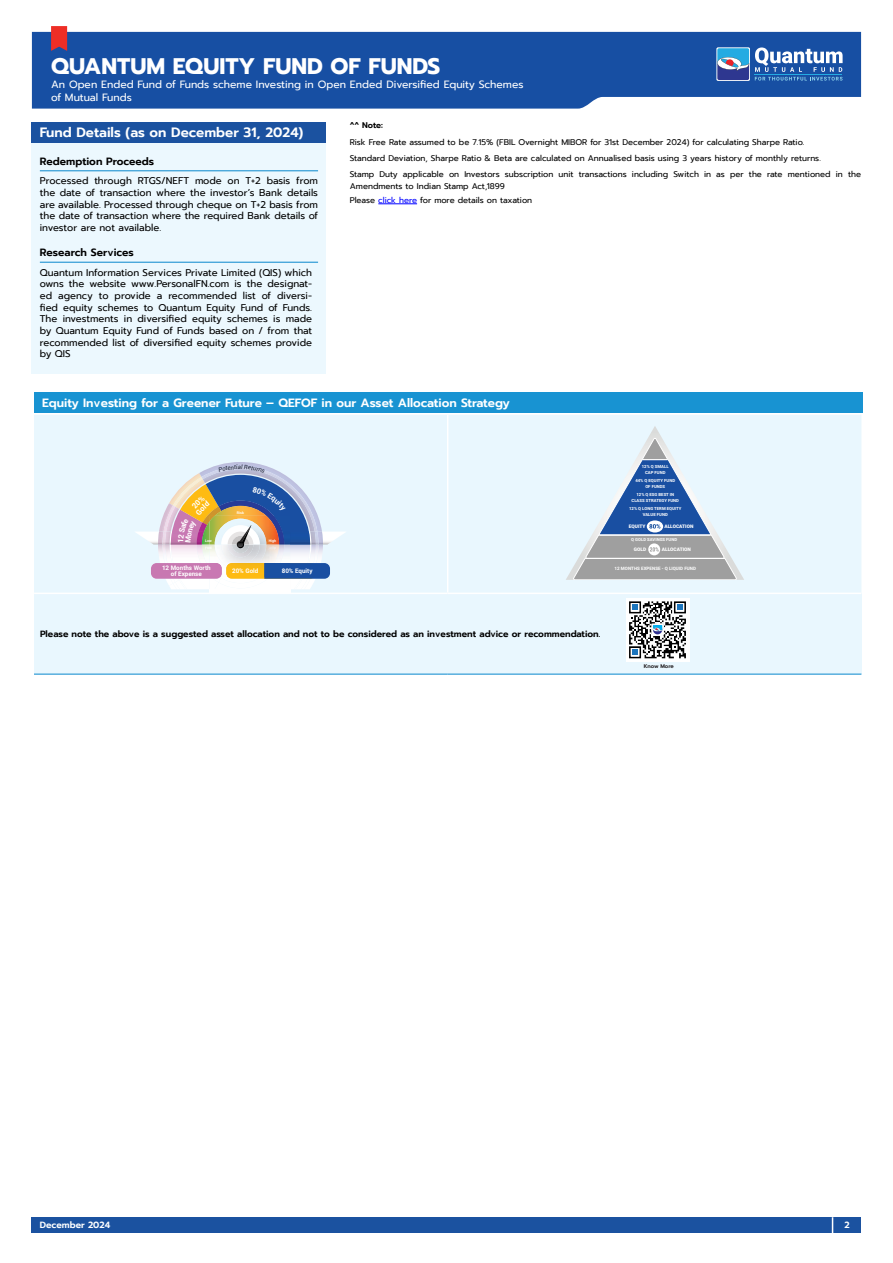
<style>
.page{position:relative;width:893px;height:1263px;background:#fff}
.page>*{position:absolute;margin:0;border:0;box-sizing:border-box;transform-origin:0 0}
.t1{font:700 22.5px "Prompt";color:#fff}
.t2{font:600 13.5px "Prompt";color:#fff}
.t3{font:600 12px "Prompt";color:#fff}
.t4{font:10.5px/12.6px "Prompt";color:#fff}
.t5{font:600 10.5px "Prompt";color:#000}
.t6{font:9.75px/11.7px "Prompt";color:#000;text-align:justify}
.t7{font:600 9px "Prompt";color:#000}
.t8{font:600 9px "Prompt";color:#fff}
.t9{font:8.25px/16.2px "Prompt";color:#000}
.t10{font:600 8.25px "Prompt";color:#000}
.t11{font:700 6.3px/5.8px "Roboto";color:#fff;text-align:center}
.t12{font:700 6.3px "Roboto";color:#fdfdfd}
.t13{font:600 5.4px "Prompt";color:#241f21}
.t14{font:900 4.8px "Roboto";color:#fff}
.t15{font:700 4.5px "Roboto";color:#fff}
.t16{font:700 4.2px/5.6px "Roboto";color:#fff;text-align:center}
.t17{font:700 3.6px "Roboto";color:#fff}
.s1{color:#00f}
.s2{color:#fefefe}
.s3{color:#fefdfe}
.s4{color:#fafafb}
</style>
<div class="page">
<div style="left:32px;top:1217px;width:829px;height:16px;background:#1b52a0"></div>
<svg style="left:832px;top:1217px;width:1px;height:16px"></svg>
<svg style="left:32px;top:32px;width:829px;height:77px;background:#2559a8"></svg>
<svg style="left:51px;top:26px;width:16px;height:25px"></svg>
<div style="left:713px;top:43px;width:134px;height:42px;background:#174fa3"></div>
<svg style="left:716px;top:47px;width:127px;height:34px"></svg>
<div style="left:32px;top:122px;width:294px;height:252px;background:#ecf8fe"></div>
<div style="left:32px;top:122px;width:294px;height:20px;background:#1b52a0"></div>
<hr style="left:40px;top:170px;width:278px;height:1px;background:#2194d2">
<hr style="left:40px;top:262px;width:278px;height:1px;background:#2194d2">
<hr style="left:378px;top:204px;width:39px;height:1px;background:#00f">
<div style="left:34px;top:392px;width:829px;height:21px;background:#1893d2"></div>
<div style="left:34px;top:415px;width:827px;height:178px;background:#e9f7fe"></div>
<div style="left:34px;top:593px;width:827px;height:81px;background:#e9f7fe"></div>
<hr style="left:447px;top:415px;width:1px;height:178px;background:#fff">
<hr style="left:34px;top:673px;width:414px;height:2px;background:#2194d2">
<hr style="left:448px;top:673px;width:413px;height:2px;background:#2194d2">
<hr style="left:34px;top:593px;width:414px;height:1px;background:#fff">
<hr style="left:448px;top:593px;width:413px;height:1px;background:#fff">
<img style="left:210px;top:589px;width:80px;height:4px">
<img style="left:207px;top:550px;width:3px;height:13px">
<img style="left:179px;top:550px;width:18px;height:13px">
<img style="left:180px;top:579px;width:30px;height:10px">
<img style="left:290px;top:550px;width:5px;height:39px">
<img style="left:221px;top:579px;width:69px;height:10px">
<img style="left:221px;top:579px;width:47px;height:9px">
<img style="left:221px;top:578px;width:37px;height:5px">
<svg style="left:210px;top:577px;width:11px;height:12px"></svg>
<img style="left:197px;top:550px;width:5px;height:13px">
<img style="left:202px;top:550px;width:5px;height:13px">
<img style="left:169px;top:580px;width:17px;height:9px">
<img style="left:295px;top:550px;width:28px;height:39px">
<img style="left:158px;top:550px;width:21px;height:36px">
<svg style="left:173px;top:582px;width:7px;height:7px"></svg>
<img style="left:163px;top:550px;width:12px;height:33px">
<img style="left:301px;top:550px;width:17px;height:39px">
<img style="left:134px;top:532px;width:213px;height:12px">
<div style="left:151px;top:563px;width:71px;height:16px;background:#c878b1;border-radius:6px"></div>
<div style="left:226px;top:563px;width:90px;height:16px;background:#febb12;border-radius:6px"></div>
<img style="left:210px;top:550px;width:64px;height:27px">
<img style="left:215px;top:550px;width:51px;height:16px">
<img style="left:221px;top:550px;width:39px;height:13px">
<img style="left:228px;top:550px;width:25px;height:7px">
<img style="left:232px;top:550px;width:17px;height:3px">
<img style="left:284px;top:550px;width:6px;height:13px">
<img style="left:274px;top:550px;width:10px;height:13px">
<img style="left:210px;top:563px;width:12px;height:14px">
<img style="left:226px;top:563px;width:38px;height:14px">
<img style="left:232px;top:568px;width:26px;height:5px">
<svg style="left:264px;top:563px;width:66px;height:16px"></svg>
<svg style="left:566px;top:426px;width:178px;height:154px;background:#b4c5d7"></svg>
<div style="left:626px;top:598px;width:63px;height:63px;background:#fff"></div>
<svg style="left:629px;top:601px;width:57px;height:57px"></svg>
<svg style="left:158px;top:462px;width:165px;height:88px;background:#adadb8"></svg>
<h1 class="t1" style="left:51px;top:50px;width:391px">QUANTUM EQUITY FUND OF FUNDS</h1>
<p class="t4" style="left:51px;top:79px;width:474px">An Open Ended Fund of Funds scheme Investing in Open Ended Diversified Equity Schemes of Mutual Funds</p>
<h2 class="t2" style="left:40px;top:123px;width:265px">Fund Details (as on December 31, 2024)</h2>
<p class="t5" style="left:40px;top:153px;width:116px">Redemption Proceeds</p>
<p class="t6" style="left:40px;top:175px;width:280px">Processed through RTGS/NEFT mode on T+2 basis from the date of transaction where the investor’s Bank details are available. Processed through cheque on T+2 basis from the date of transaction where the required Bank details of investor are not available.</p>
<p class="t5" style="left:40px;top:245px;width:95px">Research Services</p>
<p class="t6" style="left:40px;top:266px;width:274px">Quantum Information Services Private Limited (QIS) which owns the website www.PersonalFN.com is the designat&shy;ed agency to provide a recommended list of diversi&shy;fied equity schemes to Quantum Equity Fund of Funds.<br>The investments in diversified equity schemes is made by Quantum Equity Fund of Funds based on / from that recommended list of diversified equity schemes provide by QIS</p>
<p class="t10" style="left:350px;top:119px;width:35px">^^ Note:</p>
<p class="t9" style="left:350px;top:134px;width:513px">Risk Free Rate assumed to be 7.15% (FBIL Overnight MIBOR for 31st December 2024) for calculating Sharpe Ratio.<br>Standard Deviation, Sharpe Ratio &amp; Beta are calculated on Annualised basis using 3 years history of monthly returns.<br>Stamp Duty applicable on Investors subscription unit transactions including Switch in as per the rate mentioned in the</p>
<p class="t9" style="left:350px;top:179px;width:184px;line-height:14.1px">Amendments to Indian Stamp Act,1899<br>Please <span class="s1">click here</span> for more details on taxation</p>
<p class="t3" style="left:42px;top:394px;width:469px">Equity Investing for a Greener Future – QEFOF in our Asset Allocation Strategy</p>
<p class="t16" style="left:642px;top:464px;width:28px">12% Q SMALL<br>CAP FUND</p>
<p class="t16" style="left:635px;top:478px;width:41px">44% Q EQUITY FUND<br>OF FUNDS</p>
<p class="t16" style="left:631px;top:492px;width:49px">12% Q ESG BEST IN<br>CLASS STRATEGY FUND</p>
<p class="t17" style="left:237px;top:511px;width:9px">Risk</p>
<p class="t16" style="left:629px;top:506px;width:54px">12% Q LONG TERM EQUITY<br>VALUE FUND</p>
<p class="t14" style="left:629px;top:522px;width:18px">EQUITY</p>
<p class="t14" style="left:664px;top:522px;width:31px">ALLOCATION</p>
<p class="t17" style="left:205px;top:538px;width:8px">Low</p>
<p class="t17" style="left:269px;top:538px;width:9px">High</p>
<p class="t16" style="left:631px;top:537px;width:47px">Q GOLD SAVINGS FUND</p>
<p class="t14" style="left:634px;top:546px;width:14px">GOLD</p>
<p class="t14" style="left:662px;top:546px;width:31px">ALLOCATION</p>
<p class="t11" style="left:162px;top:565px;width:50px">12 Months Worth of Expense</p>
<p class="t11" style="left:282px;top:567px;width:32px">80% Equity</p>
<p class="t12" style="left:232px;top:566px;width:28px"><span class="s2">2</span>0% G<span class="s3">o</span><span class="s4">l</span>d</p>
<p class="t15" style="left:615px;top:566px;width:83px">12 MONTHS EXPENSE - Q LIQUID FUND</p>
<p class="t7" style="left:40px;top:627px;width:562px">Please note the above is a suggested asset allocation and not to be considered as an investment advice or recommendation.</p>
<p class="t13" style="left:644px;top:662px;width:32px">Know More</p>
<p class="t8" style="left:40px;top:1218px;width:72px">December 2024</p>
<p class="t8" style="left:844px;top:1218px;width:7px">2</p>
</div>
